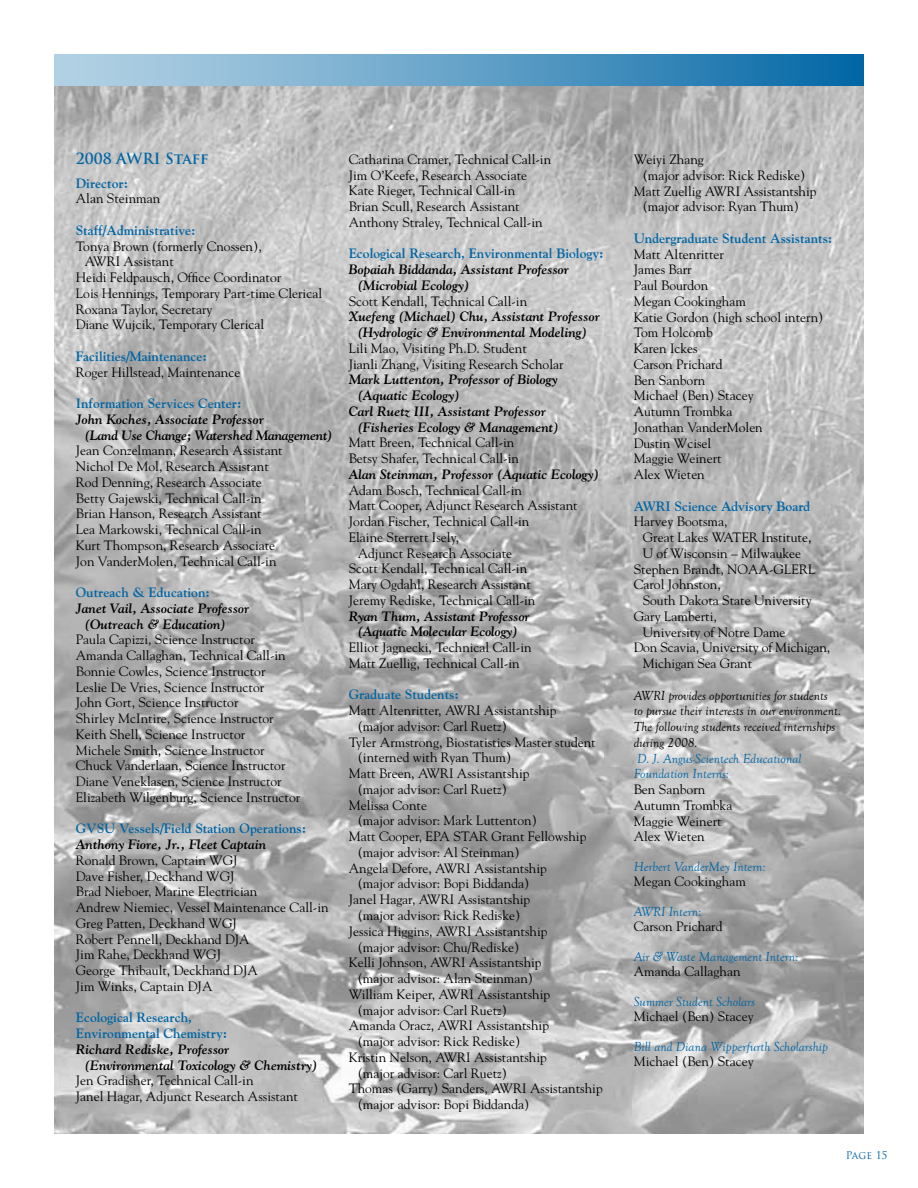
<style>
.page{position:relative;width:918px;height:1188px;background:#fff}
.page>*{position:absolute;margin:0;border:0;box-sizing:border-box;transform-origin:0 0}
.t1{font:700 15px "Trajan Pro";color:#0065a4}
.t2{font:13.5px/15.8px "Goudy";color:#000}
.t3{font:italic 700 13.5px/15.8px "Goudy";color:#000}
.t4{font:700 13.5px/15.8px "Goudy";color:#0065a4}
.t5{font:italic 13.5px/15.8px "Goudy Old Style T";color:#0065a4}
.t6{font:italic 13.5px/15.8px "Goudy Old Style T";color:#000}
.t7{font:italic 700 13.5px/15.8px "Goudy";letter-spacing:-.02em;color:#000}
.t8{font:10.5px "Trajan Pro";color:#0065a4}
</style>
<div class="page">
<img style="left:54px;top:86px;width:810px;height:1048px">
<div style="left:54px;top:54px;width:810px;height:32px;background:linear-gradient(to right,#bdd7e8,#076aa7)"></div>
<p class="t1" style="left:76px;top:149px;width:134px">2008 AWRI Staff</p>
<p class="t4" style="left:76px;top:175px;width:54px">Director:</p>
<p class="t2" style="left:76px;top:190px;width:86px">Alan Steinman</p>
<p class="t4" style="left:76px;top:222px;width:121px">Staff/Administrative:</p>
<p class="t2" style="left:76px;top:238px;width:187px">Tonya Brown (formerly Cnossen),</p>
<p class="t2" style="left:85px;top:253px;width:91px">AWRI Assistant</p>
<p class="t2" style="left:76px;top:269px;width:207px">Heidi Feldpausch, Office Coordinator</p>
<p class="t2" style="left:76px;top:285px;width:248px">Lois Hennings, Temporary Part-time Clerical</p>
<p class="t2" style="left:76px;top:301px;width:138px">Roxana Taylor, Secretary</p>
<p class="t2" style="left:76px;top:316px;width:190px">Diane Wujcik, Temporary Clerical</p>
<p class="t4" style="left:76px;top:348px;width:133px">Facilities/Maintenance:</p>
<p class="t2" style="left:76px;top:364px;width:166px">Roger Hillstead, Maintenance</p>
<p class="t4" style="left:76px;top:395px;width:167px">Information Services Center:</p>
<p class="t7" style="left:85px;top:411px;width:249px;text-indent:-9px">John Koches, Associate Professor<br>(Land Use Change; Watershed Management)</p>
<p class="t2" style="left:76px;top:442px;width:208px">Jean Conzelmann, Research Assistant Nichol De Mol, Research Assistant Rod Denning, Research Associate Betty Gajewski, Technical Call-in Brian Hanson, Research Assistant Lea Markowski, Technical Call-in Kurt Thompson, Research Associate Jon VanderMolen, Technical Call-in</p>
<p class="t4" style="left:76px;top:584px;width:136px">Outreach &amp; Education:</p>
<p class="t3" style="left:85px;top:600px;width:166px;text-indent:-9px">Janet Vail, Associate Professor (Outreach &amp; Education)</p>
<p class="t2" style="left:76px;top:631px;width:226px">Paula Capizzi, Science Instructor Amanda Callaghan, Technical Call-in Bonnie Cowles, Science Instructor Leslie De Vries, Science Instructor<br>John Gort, Science Instructor<br>Shirley McIntire, Science Instructor Keith Shell, Science Instructor<br>Michele Smith, Science Instructor Chuck Vanderlaan, Science Instructor Diane Veneklasen, Science Instructor Elizabeth Wilgenburg, Science Instructor</p>
<p class="t4" style="left:76px;top:821px;width:232px">GVSU Vessels/Field Station Operations:</p>
<p class="t3" style="left:76px;top:836px;width:192px">Anthony Fiore, Jr., Fleet Captain</p>
<p class="t2" style="left:76px;top:852px;width:254px">Ronald Brown, Captain WGJ<br>Dave Fisher, Deckhand WGJ<br>Brad Nieboer, Marine Electrician<br>Andrew Niemiec, Vessel Maintenance Call-in<br>Greg Patten, Deckhand WGJ<br>Robert Pennell, Deckhand DJA<br>Jim Rahe, Deckhand WGJ<br>George Thibault, Deckhand DJA<br>Jim Winks, Captain DJA</p>
<p class="t4" style="left:76px;top:1010px;width:153px">Ecological Research,<br>Environmental Chemistry:</p>
<p class="t3" style="left:85px;top:1041px;width:234px;text-indent:-9px">Richard Rediske, Professor (Environmental Toxicology &amp; Chemistry)</p>
<p class="t2" style="left:76px;top:1072px;width:224px">Jen Gradisher, Technical Call-in<br>Janel Hagar, Adjunct Research Assistant</p>
<p class="t2" style="left:349px;top:151px;width:204px">Catharina Cramer, Technical Call-in Jim O’Keefe, Research Associate Kate Rieger, Technical Call-in<br>Brian Scull, Research Assistant Anthony Straley, Technical Call-in</p>
<p class="t4" style="left:349px;top:245px;width:256px">Ecological Research, Environmental Biology:</p>
<p class="t3" style="left:358px;top:261px;width:213px;text-indent:-9px">Bopaiah Biddanda, Assistant Professor (Microbial Ecology)</p>
<p class="t2" style="left:349px;top:293px;width:180px">Scott Kendall, Technical Call-in</p>
<p class="t3" style="left:349px;top:308px;width:253px;text-align:center">Xuefeng (Michael) Chu, Assistant Professor (Hydrologic &amp; Environmental Modeling)</p>
<p class="t2" style="left:349px;top:340px;width:216px">Lili Mao, Visiting Ph.D. Student<br>Jianli Zhang, Visiting Research Scholar</p>
<p class="t3" style="left:349px;top:371px;width:211px">Mark Luttenton, Professor of Biology</p>
<p class="t3" style="left:358px;top:387px;width:103px">(Aquatic Ecology)</p>
<p class="t3" style="left:349px;top:403px;width:199px">Carl Ruetz III, Assistant Professor</p>
<p class="t3" style="left:358px;top:419px;width:202px">(Fisheries Ecology &amp; Management)</p>
<p class="t2" style="left:349px;top:434px;width:172px">Matt Breen, Technical Call-in<br>Betsy Shafer, Technical Call-in</p>
<p class="t3" style="left:349px;top:466px;width:252px">Alan Steinman, Professor (Aquatic Ecology)</p>
<p class="t2" style="left:349px;top:482px;width:175px">Adam Bosch, Technical Call-in</p>
<p class="t2" style="left:349px;top:497px;width:231px">Matt Cooper, Adjunct Research Assistant</p>
<p class="t2" style="left:349px;top:513px;width:182px">Jordan Fischer, Technical Call-in</p>
<p class="t2" style="left:349px;top:529px;width:112px">Elaine Sterrett Isely,</p>
<p class="t2" style="left:358px;top:545px;width:156px">Adjunct Research Associate</p>
<p class="t2" style="left:349px;top:560px;width:180px">Scott Kendall, Technical Call-in</p>
<p class="t2" style="left:349px;top:576px;width:184px">Mary Ogdahl, Research Assistant</p>
<p class="t2" style="left:349px;top:592px;width:188px">Jeremy Rediske, Technical Call-in</p>
<p class="t3" style="left:349px;top:608px;width:183px;text-align:center">Ryan Thum, Assistant Professor (Aquatic Molecular Ecology)</p>
<p class="t2" style="left:349px;top:639px;width:184px">Elliot Jagnecki, Technical Call-in<br>Matt Zuellig, Technical Call-in</p>
<p class="t4" style="left:349px;top:687px;width:112px">Graduate Students:</p>
<p class="t2" style="left:349px;top:702px;width:209px">Matt Altenritter, AWRI Assistantship</p>
<p class="t2" style="left:358px;top:718px;width:151px">(major advisor: Carl Ruetz)</p>
<p class="t2" style="left:349px;top:734px;width:249px">Tyler Armstrong, Biostatistics Master student</p>
<p class="t2" style="left:358px;top:749px;width:155px">(interned with Ryan Thum)</p>
<p class="t2" style="left:349px;top:765px;width:182px">Matt Breen, AWRI Assistantship</p>
<p class="t2" style="left:358px;top:781px;width:151px">(major advisor: Carl Ruetz)</p>
<p class="t2" style="left:349px;top:797px;width:80px">Melissa Conte</p>
<p class="t2" style="left:358px;top:813px;width:181px">(major advisor: Mark Luttenton)</p>
<p class="t2" style="left:349px;top:828px;width:239px">Matt Cooper, EPA STAR Grant Fellowship</p>
<p class="t2" style="left:358px;top:844px;width:163px">(major advisor: Al Steinman)</p>
<p class="t2" style="left:349px;top:860px;width:200px">Angela Defore, AWRI Assistantship</p>
<p class="t2" style="left:358px;top:876px;width:173px">(major advisor: Bopi Biddanda)</p>
<p class="t2" style="left:349px;top:891px;width:183px">Janel Hagar, AWRI Assistantship</p>
<p class="t2" style="left:358px;top:907px;width:164px">(major advisor: Rick Rediske)</p>
<p class="t2" style="left:349px;top:923px;width:200px">Jessica Higgins, AWRI Assistantship</p>
<p class="t2" style="left:358px;top:939px;width:163px">(major advisor: Chu/Rediske)</p>
<p class="t2" style="left:349px;top:954px;width:194px">Kelli Johnson, AWRI Assistantship</p>
<p class="t2" style="left:358px;top:970px;width:177px">(major advisor: Alan Steinman)</p>
<p class="t2" style="left:349px;top:986px;width:203px">William Keiper, AWRI Assistantship</p>
<p class="t2" style="left:358px;top:1002px;width:151px">(major advisor: Carl Ruetz)</p>
<p class="t2" style="left:349px;top:1017px;width:202px">Amanda Oracz, AWRI Assistantship</p>
<p class="t2" style="left:358px;top:1033px;width:164px">(major advisor: Rick Rediske)</p>
<p class="t2" style="left:349px;top:1049px;width:200px">Kristin Nelson, AWRI Assistantship</p>
<p class="t2" style="left:358px;top:1065px;width:151px">(major advisor: Carl Ruetz)</p>
<p class="t2" style="left:349px;top:1080px;width:256px">Thomas (Garry) Sanders, AWRI Assistantship</p>
<p class="t2" style="left:358px;top:1096px;width:173px">(major advisor: Bopi Biddanda)</p>
<p class="t2" style="left:634px;top:151px;width:72px">Weiyi Zhang</p>
<p class="t2" style="left:643px;top:167px;width:164px">(major advisor: Rick Rediske)</p>
<p class="t2" style="left:634px;top:183px;width:184px">Matt Zuellig AWRI Assistantship</p>
<p class="t2" style="left:643px;top:198px;width:158px">(major advisor: Ryan Thum)</p>
<p class="t4" style="left:634px;top:230px;width:200px">Undergraduate Student Assistants:</p>
<p class="t2" style="left:634px;top:246px;width:191px">Matt Altenritter<br>James Barr<br>Paul Bourdon<br>Megan Cookingham<br>Katie Gordon (high school intern)<br>Tom Holcomb<br>Karen Ickes<br>Carson Prichard<br>Ben Sanborn<br>Michael (Ben) Stacey<br>Autumn Trombka<br>Jonathan VanderMolen<br>Dustin Wcisel<br>Maggie Weinert<br>Alex Wieten</p>
<p class="t4" style="left:634px;top:498px;width:178px">AWRI Science Advisory Board</p>
<p class="t2" style="left:634px;top:513px;width:95px">Harvey Bootsma,</p>
<p class="t2" style="left:643px;top:529px;width:170px">Great Lakes WATER Institute,</p>
<p class="t2" style="left:643px;top:545px;width:160px">U of Wisconsin – Milwaukee</p>
<p class="t2" style="left:634px;top:561px;width:183px">Stephen Brandt, NOAA-GLERL</p>
<p class="t2" style="left:634px;top:576px;width:88px">Carol Johnston,</p>
<p class="t2" style="left:643px;top:592px;width:171px">South Dakota State University</p>
<p class="t2" style="left:634px;top:608px;width:85px">Gary Lamberti,</p>
<p class="t2" style="left:643px;top:624px;width:144px">University of Notre Dame</p>
<p class="t2" style="left:634px;top:639px;width:198px">Don Scavia, University of Michigan,</p>
<p class="t2" style="left:643px;top:655px;width:111px">Michigan Sea Grant</p>
<p class="t6" style="left:634px;top:688px;width:209px">AWRI provides opportunities for students<br>to pursue their interests in our environment.<br>The following students received internships during 2008.</p>
<p class="t5" style="left:634px;top:751px;width:169px">D. J. Angus-Scientech Educational<br>Foundation Interns:</p>
<p class="t2" style="left:634px;top:781px;width:100px">Ben Sanborn<br>Autumn Trombka<br>Maggie Weinert<br>Alex Wieten</p>
<p class="t5" style="left:634px;top:859px;width:134px">Herbert VanderMey Intern:</p>
<p class="t2" style="left:634px;top:873px;width:114px">Megan Cookingham</p>
<p class="t5" style="left:634px;top:904px;width:69px">AWRI Intern:</p>
<p class="t2" style="left:634px;top:919px;width:90px">Carson Prichard</p>
<p class="t5" style="left:634px;top:949px;width:166px">Air &amp; Waste Management Intern:</p>
<p class="t2" style="left:634px;top:964px;width:108px">Amanda Callaghan</p>
<p class="t5" style="left:634px;top:994px;width:123px">Summer Student Scholars</p>
<p class="t2" style="left:634px;top:1009px;width:121px">Michael (Ben) Stacey</p>
<p class="t5" style="left:634px;top:1039px;width:196px">Bill and Diana Wipperfurth Scholarship</p>
<p class="t2" style="left:634px;top:1054px;width:121px">Michael (Ben) Stacey</p>
<p class="t8" style="left:846px;top:1148px;width:43px">Page 15</p>
</div>
